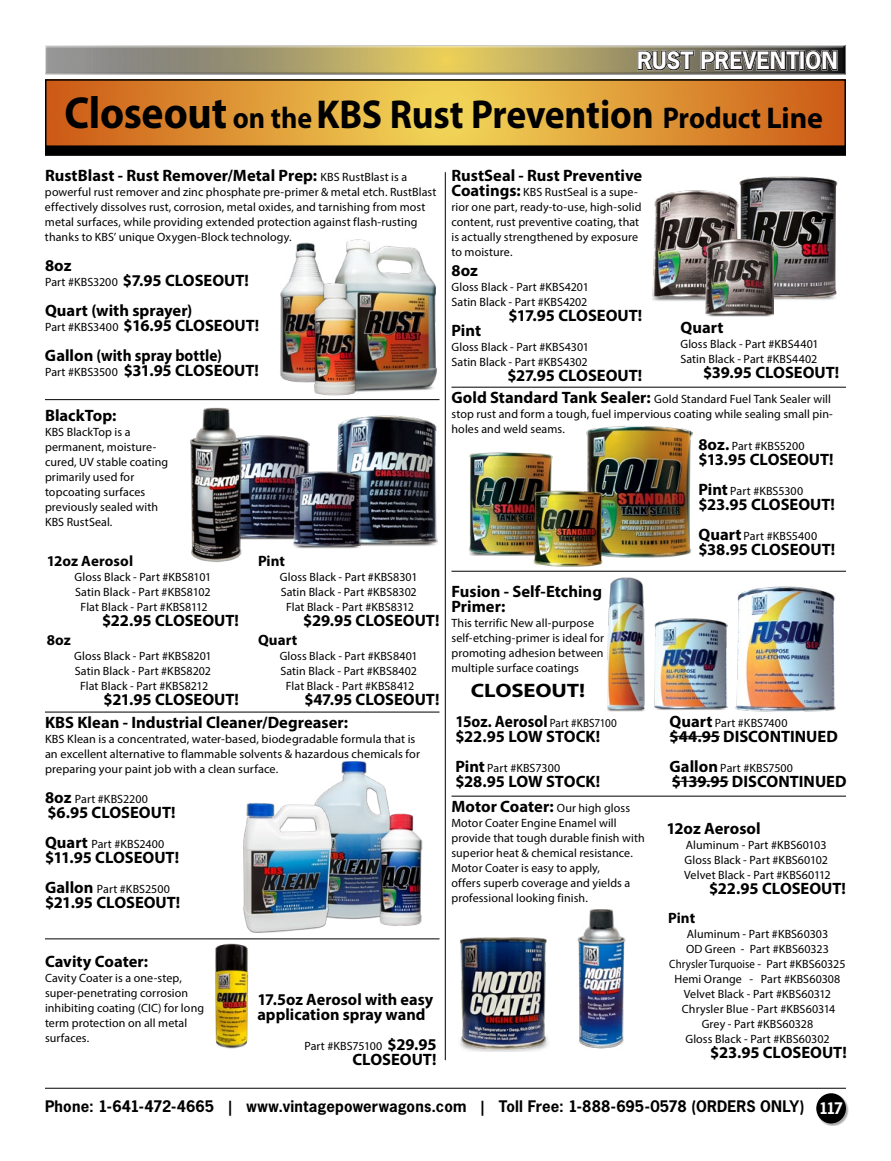
<style>
.page{position:relative;width:891px;height:1161px;background:#fff}
.page>*{position:absolute;margin:0;border:0;box-sizing:border-box;transform-origin:0 0}
.t1{font:700 40.5px "Myriad Pro";letter-spacing:-.005em;color:#000;scale:.93 1}
.t2{font:700 22.5px "News Gothic Std";color:#fff}
.t3{font:700 19.5px "Myriad Pro";letter-spacing:-.005em;color:#000;scale:1.16 1}
.t4{font:700 16.5px/15px "Myriad Pro";color:#000}
.t5{font:700 16.5px/15px "Myriad Pro";color:#000;scale:.93 1}
.t6{font:700 15px "News Gothic Std";letter-spacing:.01em;color:#000}
.t7{font:700 15px "Myriad Pro";letter-spacing:.005em;color:#000}
.t8{font:12px/15px "Myriad Pro";letter-spacing:.005em;color:#000}
.s1{font-size:45px}
.s2{font-size:30px}
.s3{font-weight:400;font-size:12px}
.s4{font-weight:700;font-size:16.5px}
.s5{color:#fff}
</style>
<div class="page">
<hr style="left:45px;top:1088px;width:801px;height:1px;background:#000">
<div style="left:812px;top:1089px;width:38px;height:39px;background:#fff;opacity:.4"></div>
<div style="left:816px;top:1093px;width:30px;height:30px;background:#000;border-radius:50%"></div>
<hr style="left:45px;top:399px;width:395px;height:1px;background:#000">
<hr style="left:45px;top:712px;width:395px;height:1px;background:#000">
<hr style="left:45px;top:939px;width:395px;height:1px;background:#000">
<img style="left:335px;top:239px;width:102px;height:153px">
<img style="left:280px;top:243px;width:43px;height:140px">
<img style="left:312px;top:282px;width:45px;height:114px">
<img style="left:337px;top:415px;width:100px;height:131px">
<img style="left:245px;top:435px;width:64px;height:105px">
<img style="left:293px;top:471px;width:67px;height:78px">
<img style="left:190px;top:407px;width:55px;height:155px">
<img style="left:316px;top:761px;width:74px;height:158px">
<img style="left:243px;top:801px;width:92px;height:132px">
<img style="left:379px;top:813px;width:44px;height:113px">
<img style="left:215px;top:943px;width:34px;height:106px">
<hr style="left:452px;top:387px;width:394px;height:1px;background:#000">
<hr style="left:452px;top:571px;width:394px;height:1px;background:#000">
<hr style="left:452px;top:796px;width:394px;height:1px;background:#000">
<img style="left:739px;top:176px;width:99px;height:125px">
<img style="left:653px;top:190px;width:87px;height:112px">
<img style="left:706px;top:240px;width:67px;height:77px">
<img style="left:586px;top:426px;width:107px;height:131px">
<img style="left:469px;top:452px;width:84px;height:103px">
<img style="left:533px;top:490px;width:71px;height:77px">
<img style="left:735px;top:586px;width:100px;height:125px">
<img style="left:607px;top:577px;width:38px;height:134px">
<img style="left:654px;top:618px;width:74px;height:92px">
<hr style="left:670px;top:736px;width:50px;height:1px;background:#000">
<hr style="left:672px;top:781px;width:57px;height:1px;background:#000">
<img style="left:460px;top:937px;width:88px;height:114px">
<img style="left:577px;top:909px;width:49px;height:140px">
<svg style="left:48px;top:82px;width:795px;height:62px;background:#df9837"></svg>
<div style="left:45px;top:79px;width:801px;height:68px;border:2px solid #000"></div>
<div style="left:46px;top:147px;width:799px;height:8px;background:#000"></div>
<div style="left:45px;top:146px;width:801px;height:10px;border:2px solid #000"></div>
<hr style="left:445px;top:172px;width:1px;height:888px;background:#000">
<div style="left:43px;top:44px;width:806px;height:34px;background:#000;opacity:.75"></div>
<h2 class="t2" style="left:637px;top:46px;width:202px">RUST PREVENTION</h2>
<h1 class="t1" style="left:64px;top:88px;width:817px"><span class="s1">Closeout</span> <span class="s2">on the</span> KBS Rust Prevention <span class="s2">Product Line</span></h1>
<h3 class="t4" style="left:45px;top:168px;width:364px">RustBlast - Rust Remover/Metal Prep: <span class="s3">KBS RustBlast is a</span></h3>
<p class="t8" style="left:45px;top:185px;width:393px">powerful rust remover and zinc phosphate pre-primer &amp; metal etch. RustBlast effectively dissolves rust, corrosion, metal oxides, and tarnishing from most metal surfaces, while providing extended protection against flash-rusting thanks to KBS’ unique Oxygen-Block technology.</p>
<h3 class="t4" style="left:45px;top:258px;width:205px">8oz<br><span class="s3">Part #KBS3200</span> $7.95 CLOSEOUT!</h3>
<h3 class="t4" style="left:45px;top:303px;width:216px">Quart (with sprayer)<br><span class="s3">Part #KBS3400</span> $16.95 CLOSEOUT!</h3>
<h3 class="t4" style="left:45px;top:348px;width:216px">Gallon (with spray bottle)<br><span class="s3">Part #KBS3500</span> $31.95 CLOSEOUT!</h3>
<h3 class="t4" style="left:45px;top:407px;width:73px">BlackTop:</h3>
<p class="t8" style="left:45px;top:424px;width:125px">KBS BlackTop is a permanent, moisture&shy;cured, UV stable coating primarily used for topcoating surfaces previously sealed with<br>KBS RustSeal.</p>
<p class="t7" style="left:258px;top:551px;width:29px">Pint</p>
<p class="t8" style="left:280px;top:569px;width:139px;text-align:center">Gloss Black - Part #KBS8301<br>Satin Black - Part #KBS8302<br>Flat Black - Part #KBS8312</p>
<h3 class="t4" style="left:303px;top:612px;width:138px">$29.95 CLOSEOUT!</h3>
<p class="t7" style="left:258px;top:630px;width:41px">Quart</p>
<p class="t8" style="left:280px;top:648px;width:140px;text-align:center">Gloss Black - Part #KBS8401<br>Satin Black - Part #KBS8402<br>Flat Black - Part #KBS8412</p>
<h3 class="t4" style="left:304px;top:692px;width:137px">$47.95 CLOSEOUT!</h3>
<p class="t7" style="left:47px;top:551px;width:88px">12oz Aerosol</p>
<p class="t8" style="left:75px;top:569px;width:138px;text-align:center">Gloss Black - Part #KBS8101<br>Satin Black - Part #KBS8102<br>Flat Black - Part #KBS8112</p>
<h3 class="t4" style="left:102px;top:612px;width:138px">$22.95 CLOSEOUT!</h3>
<p class="t7" style="left:47px;top:630px;width:26px">8oz</p>
<p class="t8" style="left:74px;top:648px;width:139px;text-align:center">Gloss Black - Part #KBS8201<br>Satin Black - Part #KBS8202<br>Flat Black - Part #KBS8212</p>
<h3 class="t4" style="left:45px;top:688px;width:305px;line-height:22.6px;text-indent:59px">$21.95 CLOSEOUT!<br>KBS Klean - Industrial Cleaner/Degreaser:</h3>
<p class="t8" style="left:45px;top:731px;width:377px">KBS Klean is a concentrated, water-based, biodegradable formula that is an excellent alternative to flammable solvents &amp; hazardous chemicals for preparing your paint job with a clean surface.</p>
<p class="t8" style="left:45px;top:791px;width:104px"><span class="s4">8oz</span> Part #KBS2200</p>
<h3 class="t4" style="left:48px;top:804px;width:129px">$6.95 CLOSEOUT!</h3>
<p class="t8" style="left:45px;top:836px;width:121px"><span class="s4">Quart</span> Part #KBS2400</p>
<h3 class="t4" style="left:45px;top:849px;width:136px">$11.95 CLOSEOUT!</h3>
<p class="t8" style="left:45px;top:881px;width:126px"><span class="s4">Gallon</span> Part #KBS2500</p>
<h3 class="t4" style="left:45px;top:894px;width:137px">$21.95 CLOSEOUT!</h3>
<h3 class="t4" style="left:45px;top:953px;width:105px">Cavity Coater:</h3>
<p class="t8" style="left:45px;top:970px;width:161px">Cavity Coater is a one-step, super-penetrating corrosion inhibiting coating (CIC) for long term protection on all metal surfaces.</p>
<h3 class="t4" style="left:257px;top:992px;width:177px">17.5oz Aerosol with easy application spray wand</h3>
<p class="t8" style="left:304px;top:1039px;width:134px">Part #KBS75100 <span class="s4">$29.95</span></p>
<h3 class="t4" style="left:353px;top:1052px;width:85px">CLOSEOUT!</h3>
<h3 class="t4" style="left:451px;top:168px;width:192px">RustSeal - Rust Preventive</h3>
<p class="t8" style="left:451px;top:185px;width:192px"><span class="s4">Coatings:</span> KBS RustSeal is a supe&shy;rior one part, ready-to-use, high-solid content, rust preventive coating, that is actually strengthened by exposure to moisture.</p>
<h3 class="t4" style="left:452px;top:262px;width:28px">8oz</h3>
<p class="t8" style="left:452px;top:279px;width:139px">Gloss Black - Part #KBS4201<br>Satin Black - Part #KBS4202</p>
<h3 class="t4" style="left:509px;top:307px;width:135px">$17.95 CLOSEOUT!</h3>
<h3 class="t4" style="left:452px;top:322px;width:31px">Pint</h3>
<p class="t8" style="left:452px;top:339px;width:139px">Gloss Black - Part #KBS4301<br>Satin Black - Part #KBS4302</p>
<h3 class="t4" style="left:507px;top:367px;width:136px">$27.95 CLOSEOUT!</h3>
<p class="t8" style="left:451px;top:391px;width:383px"><span class="s4">Gold Standard Tank Sealer:</span> Gold Standard Fuel Tank Sealer will stop rust and form a tough, fuel impervious coating while sealing small pin&shy;holes and weld seams.</p>
<p class="t8" style="left:698px;top:438px;width:108px"><span class="s4">8oz.</span> Part #KBS5200</p>
<h3 class="t4" style="left:698px;top:451px;width:137px">$13.95 CLOSEOUT!</h3>
<p class="t8" style="left:698px;top:483px;width:106px"><span class="s4">Pint</span> Part #KBS5300</p>
<h3 class="t4" style="left:698px;top:496px;width:138px">$23.95 CLOSEOUT!</h3>
<p class="t8" style="left:698px;top:528px;width:120px"><span class="s4">Quart</span> Part #KBS5400</p>
<h3 class="t4" style="left:698px;top:541px;width:138px">$38.95 CLOSEOUT!</h3>
<h3 class="t4" style="left:451px;top:583px;width:152px">Fusion - Self-Etching<br>Primer:</h3>
<p class="t8" style="left:451px;top:615px;width:154px">This terrific New all-purpose self-etching-primer is ideal for promoting adhesion between multiple surface coatings</p>
<h3 class="t3" style="left:471px;top:678px;width:100px">CLOSEOUT!</h3>
<h3 class="t5" style="left:455px;top:713px;width:175px">15oz. Aerosol <span class="s3">Part #KBS7100 </span>$22.95 LOW STOCK!</h3>
<p class="t8" style="left:455px;top:760px;width:106px"><span class="s4">Pint</span> Part #KBS7300</p>
<h3 class="t4" style="left:455px;top:773px;width:146px">$28.95 LOW STOCK!</h3>
<h3 class="t4" style="left:680px;top:319px;width:44px">Quart</h3>
<p class="t8" style="left:680px;top:336px;width:140px">Gloss Black - Part #KBS4401<br>Satin Black - Part #KBS4402</p>
<h3 class="t4" style="left:703px;top:364px;width:138px">$39.95 CLOSEOUT!</h3>
<p class="t8" style="left:670px;top:715px;width:119px"><span class="s4">Quart</span> Part #KBS7400</p>
<h3 class="t4" style="left:670px;top:728px;width:170px">$44.95 DISCONTINUED</h3>
<p class="t8" style="left:670px;top:760px;width:125px"><span class="s4">Gallon</span> Part #KBS7500</p>
<h3 class="t4" style="left:672px;top:773px;width:176px">$139.95 DISCONTINUED</h3>
<h3 class="t4" style="left:452px;top:798px;width:180px">Motor Coater: <span class="s3">Our high gloss</span></h3>
<p class="t8" style="left:452px;top:815px;width:195px">Motor Coater Engine Enamel will provide that tough durable finish with superior heat &amp; chemical resistance.<br>Motor Coater is easy to apply,<br>offers superb coverage and yields a professional looking finish.</p>
<h3 class="t4" style="left:666px;top:820px;width:96px">12oz Aerosol</h3>
<p class="t8" style="left:684px;top:837px;width:148px">Aluminum - Part #KBS60103<br>Gloss Black - Part #KBS60102<br>Velvet Black - Part #KBS60112</p>
<h3 class="t4" style="left:709px;top:880px;width:138px">$22.95 CLOSEOUT!</h3>
<p class="t7" style="left:668px;top:908px;width:29px">Pint</p>
<p class="t8" style="left:669px;top:926px;width:178px;text-align:center">Aluminum - Part #KBS60303<br>OD Green - Part #KBS60323<br>Chrysler Turquoise - Part #KBS60325<br>Hemi Orange - Part #KBS60308<br>Velvet Black - Part #KBS60312<br>Chrysler Blue - Part #KBS60314<br>Grey - Part #KBS60328<br>Gloss Black - Part #KBS60302</p>
<h3 class="t4" style="left:710px;top:1044px;width:138px">$23.95 CLOSEOUT!</h3>
<p class="t6" style="left:45px;top:1097px;width:800px">Phone: 1-641-472-4665 | www.vintagepowerwagons.com | Toll Free: 1-888-695-0578 (ORDERS ONLY) <span class="s5">117</span></p>
</div>
